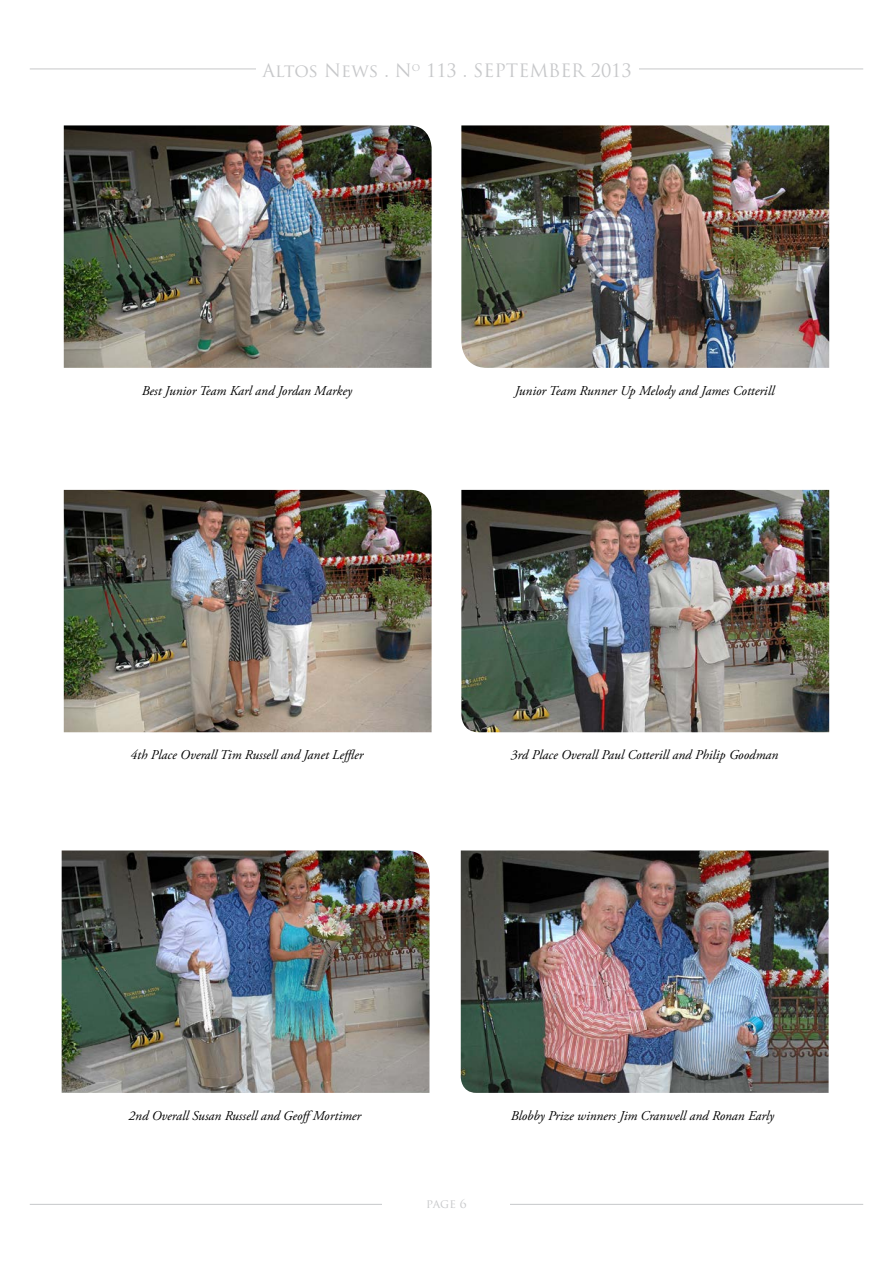
<style>
.page{position:relative;width:893px;height:1263px;background:#fff}
.page>*{position:absolute;margin:0;border:0;box-sizing:border-box;transform-origin:0 0}
.t1{font:18px "Trajan Pro";color:#c7c8ca}
.t2{font:italic 13.5px "Adobe Garamond Pro";color:#000}
.t3{font:12px "Trajan Pro";color:#c7c8ca}
</style>
<div class="page">
<hr style="left:30px;top:1204px;width:833px;height:1px;background:#c7c8ca">
<div style="left:383px;top:1199px;width:127px;height:22px;background:#fff"></div>
<hr style="left:30px;top:69px;width:833px;height:1px;background:#c7c8ca">
<div style="left:256px;top:64px;width:383px;height:30px;background:#fff"></div>
<img style="left:64px;top:490px;width:368px;height:242px">
<img style="left:64px;top:125px;width:368px;height:243px">
<img style="left:62px;top:850px;width:367px;height:243px">
<img style="left:461px;top:490px;width:368px;height:242px">
<img style="left:461px;top:125px;width:368px;height:243px">
<img style="left:461px;top:850px;width:368px;height:243px">
<h1 class="t1" style="left:263px;top:59px;width:371px">Altos News . N<sup>o</sup> 113 . SEPTEMBER 2013</h1>
<p class="t2" style="left:142px;top:382px;width:212px">Best Junior Team Karl and Jordan Markey</p>
<p class="t2" style="left:515px;top:382px;width:261px">Junior Team Runner Up Melody and James Cotterill</p>
<p class="t2" style="left:131px;top:747px;width:234px">4th Place Overall Tim Russell and Janet Leffler</p>
<p class="t2" style="left:511px;top:747px;width:269px">3rd Place Overall Paul Cotterill and Philip Goodman</p>
<p class="t2" style="left:128px;top:1107px;width:234px">2nd Overall Susan Russell and GeoffMortimer</p>
<p class="t3" style="left:426px;top:1196px;width:42px">page 6</p>
<p class="t2" style="left:511px;top:1107px;width:265px">Blobby Prize winners Jim Cranwell and Ronan Early</p>
</div>
